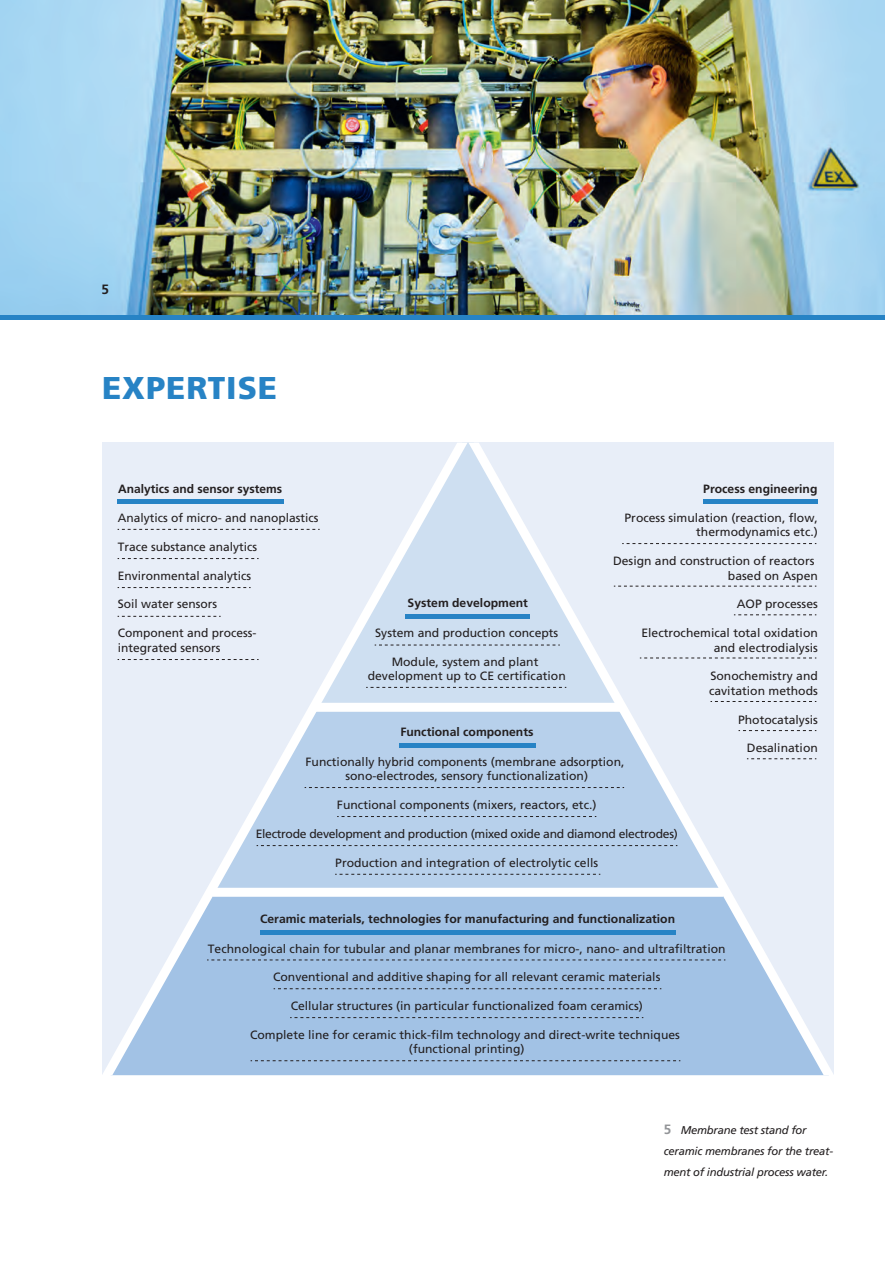
<style>
.page{position:relative;width:885px;height:1263px;background:#fff}
.page>*{position:absolute;margin:0;border:0;box-sizing:border-box;transform-origin:0 0}
.t1{font:900 31.5px "Frutiger LT Com";letter-spacing:.03em;color:#2783c5}
.t2{font:700 13.5px "Frutiger LT Com";color:#231f20}
.t3{font:12px/14.4px "Frutiger LT Com";color:#231f20;text-align:right}
.t4{font:700 12px "Frutiger LT Com";color:#231f20}
.t5{font:12px "Frutiger LT Com";letter-spacing:-.025em;color:#231f20}
.t6{font:italic 11.25px/21px "Frutiger LT Com";letter-spacing:-.02em;color:#231f20}
.s1{font-weight:700;font-style:normal;font-size:13.5px;color:#939598}
</style>
<div class="page">
<img style="left:0;top:0;width:884px;height:315px">
<hr style="left:0;top:315px;width:884px;height:4px;background:#2783c5">
<svg style="left:102px;top:443px;width:731px;height:632px;background:#cdddf0"></svg>
<svg style="left:639px;top:658px;width:177px;height:1px"></svg>
<svg style="left:710px;top:701px;width:106px;height:1px"></svg>
<svg style="left:738px;top:730px;width:78px;height:1px"></svg>
<div style="left:405px;top:614px;width:124px;height:5px;background:#2783c5"></div>
<div style="left:399px;top:743px;width:136px;height:5px;background:#2783c5"></div>
<hr style="left:260px;top:930px;width:415px;height:4px;background:#2783c5">
<svg style="left:746px;top:758px;width:70px;height:1px"></svg>
<svg style="left:304px;top:787px;width:320px;height:1px"></svg>
<svg style="left:337px;top:816px;width:259px;height:1px"></svg>
<svg style="left:256px;top:845px;width:421px;height:1px"></svg>
<svg style="left:335px;top:874px;width:265px;height:1px"></svg>
<svg style="left:207px;top:959px;width:518px;height:1px"></svg>
<svg style="left:273px;top:988px;width:388px;height:1px"></svg>
<svg style="left:290px;top:1017px;width:353px;height:1px"></svg>
<svg style="left:250px;top:1060px;width:430px;height:1px"></svg>
<div style="left:315px;top:703px;width:309px;height:9px;background:#fff"></div>
<div style="left:212px;top:888px;width:511px;height:9px;background:#fff"></div>
<p class="t2" style="left:101px;top:281px;width:9px">5</p>
<h1 class="t1" style="left:102px;top:369px;width:177px">EXPERTISE</h1>
<p class="t4" style="left:118px;top:481px;width:166px">Analytics and sensor systems</p>
<p class="t4" style="left:703px;top:481px;width:116px">Process engineering</p>
<p class="t3" style="left:624px;top:511px;width:195px">Process simulation (reaction, flow, thermodynamics etc.)</p>
<p class="t3" style="left:613px;top:554px;width:206px">Design and construction of reactors based on Aspen</p>
<p class="t3" style="left:736px;top:597px;width:83px">AOP processes</p>
<p class="t3" style="left:641px;top:626px;width:178px">Electrochemical total oxidation and electrodialysis</p>
<p class="t3" style="left:709px;top:669px;width:110px;text-align:left">Sonochemistry and cavitation methods</p>
<p class="t3" style="left:738px;top:712px;width:81px">Photocatalysis</p>
<p class="t3" style="left:746px;top:741px;width:72px">Desalination</p>
<p class="t3" style="left:118px;top:511px;width:202px">Analytics of micro- and nanoplastics</p>
<p class="t3" style="left:118px;top:539px;width:141px">Trace substance analytics</p>
<p class="t3" style="left:118px;top:568px;width:135px">Environmental analytics</p>
<p class="t3" style="left:118px;top:597px;width:101px">Soil water sensors</p>
<p class="t3" style="left:118px;top:626px;width:140px;text-align:left">Component and process&shy;integrated sensors</p>
<p class="t4" style="left:407px;top:596px;width:122px">System development</p>
<p class="t3" style="left:375px;top:625px;width:185px">System and production concepts</p>
<p class="t3" style="left:367px;top:654px;width:199px;text-align:center">Module, system and plant development up to CE certification</p>
<p class="t4" style="left:400px;top:725px;width:135px">Functional components</p>
<p class="t3" style="left:305px;top:754px;width:320px;text-align:center">Functionally hybrid components (membrane adsorption, sono-electrodes, sensory functionalization)</p>
<p class="t3" style="left:337px;top:798px;width:261px">Functional components (mixers, reactors, etc.)</p>
<p class="t5" style="left:256px;top:826px;width:423px">Electrode development and production (mixed oxide and diamond electrodes)</p>
<p class="t3" style="left:335px;top:855px;width:264px">Production and integration of electrolytic cells</p>
<p class="t4" style="left:260px;top:912px;width:416px">Ceramic materials, technologies for manufacturing and functionalization</p>
<p class="t3" style="left:208px;top:941px;width:519px">Technological chain for tubular and planar membranes for micro-, nano- and ultrafiltration</p>
<p class="t3" style="left:273px;top:970px;width:389px">Conventional and additive shaping for all relevant ceramic materials</p>
<p class="t3" style="left:290px;top:999px;width:353px">Cellular structures (in particular functionalized foam ceramics)</p>
<p class="t3" style="left:250px;top:1027px;width:431px;text-align:center">Complete line for ceramic thick-film technology and direct-write techniques (functional printing)</p>
<p class="t6" style="left:663px;top:1120px;width:171px"><span class="s1">5</span> Membrane test stand for ceramic membranes for the treat&shy;ment of industrial process water.</p>
</div>
